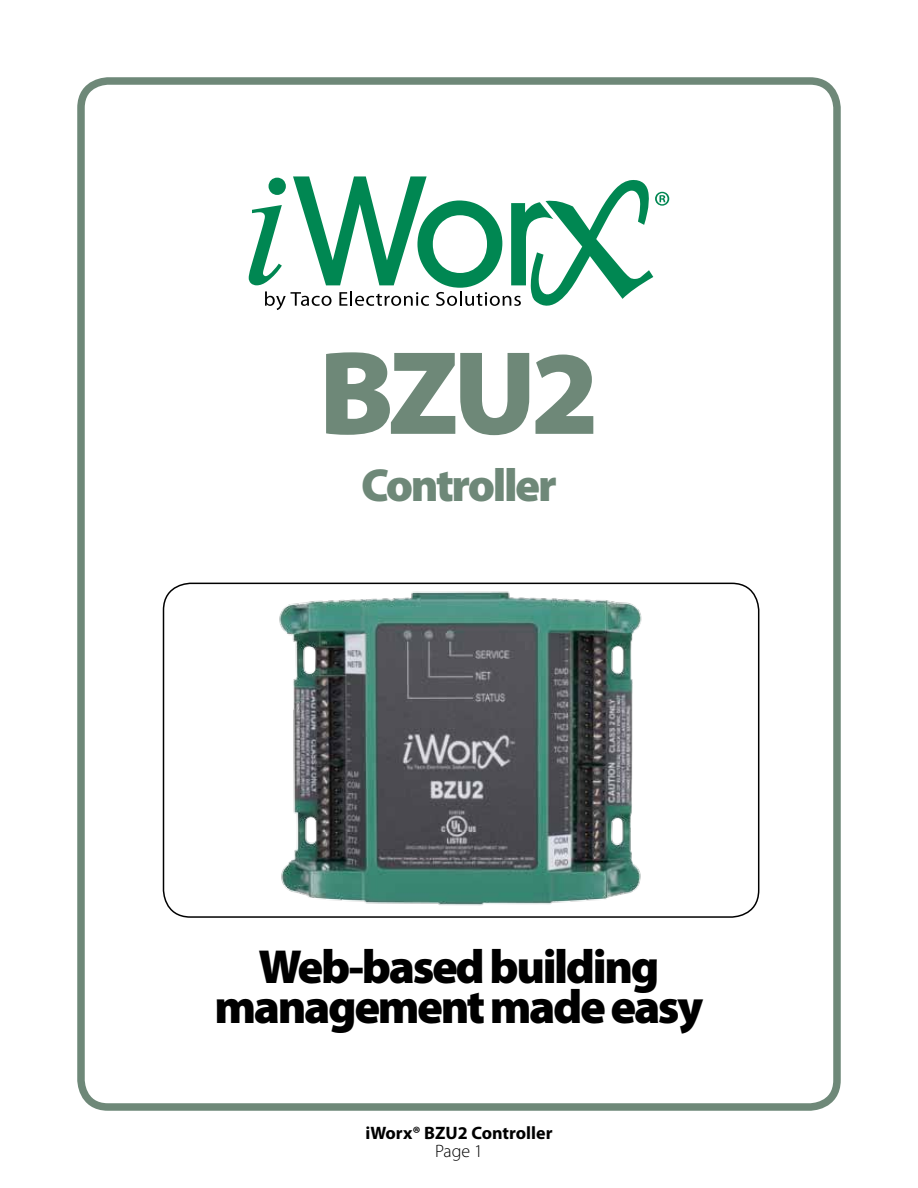
<style>
.page{position:relative;width:918px;height:1188px;background:#fff}
.page>*{position:absolute;margin:0;border:0;box-sizing:border-box;transform-origin:0 0}
.t1{font:900 120px "Myriad Pro";color:#6e8878}
.t2{font:900 48px/40.5px "Myriad Pro";letter-spacing:-.05em;color:#000;text-align:center}
.t3{font:900 46.5px "Myriad Pro";letter-spacing:-.05em;color:#6e8878}
.t4{font:700 18px "Myriad Pro";color:#000}
.t5{font:300 18px "Myriad Pro";color:#000}
</style>
<div class="page">
<div style="left:77px;top:77px;width:764px;height:1034px;border:8px solid #6e8878;border-radius:27px"></div>
<svg style="left:249px;top:176px;width:420px;height:134px"></svg>
<img style="left:279px;top:591px;width:363px;height:315px">
<div style="left:163px;top:583px;width:596px;height:335px;border:2px solid #000;border-radius:27px"></div>
<h1 class="t1" style="left:319px;top:313px;width:282px">BZU2</h1>
<p class="t3" style="left:361px;top:455px;width:197px">Controller</p>
<p class="t2" style="left:215px;top:944px;width:490px">Web-based building management made easy</p>
<p class="t4" style="left:365px;top:1121px;width:189px">iWorx® BZU2 Controller</p>
<p class="t5" style="left:435px;top:1140px;width:49px">Page 1</p>
</div>
